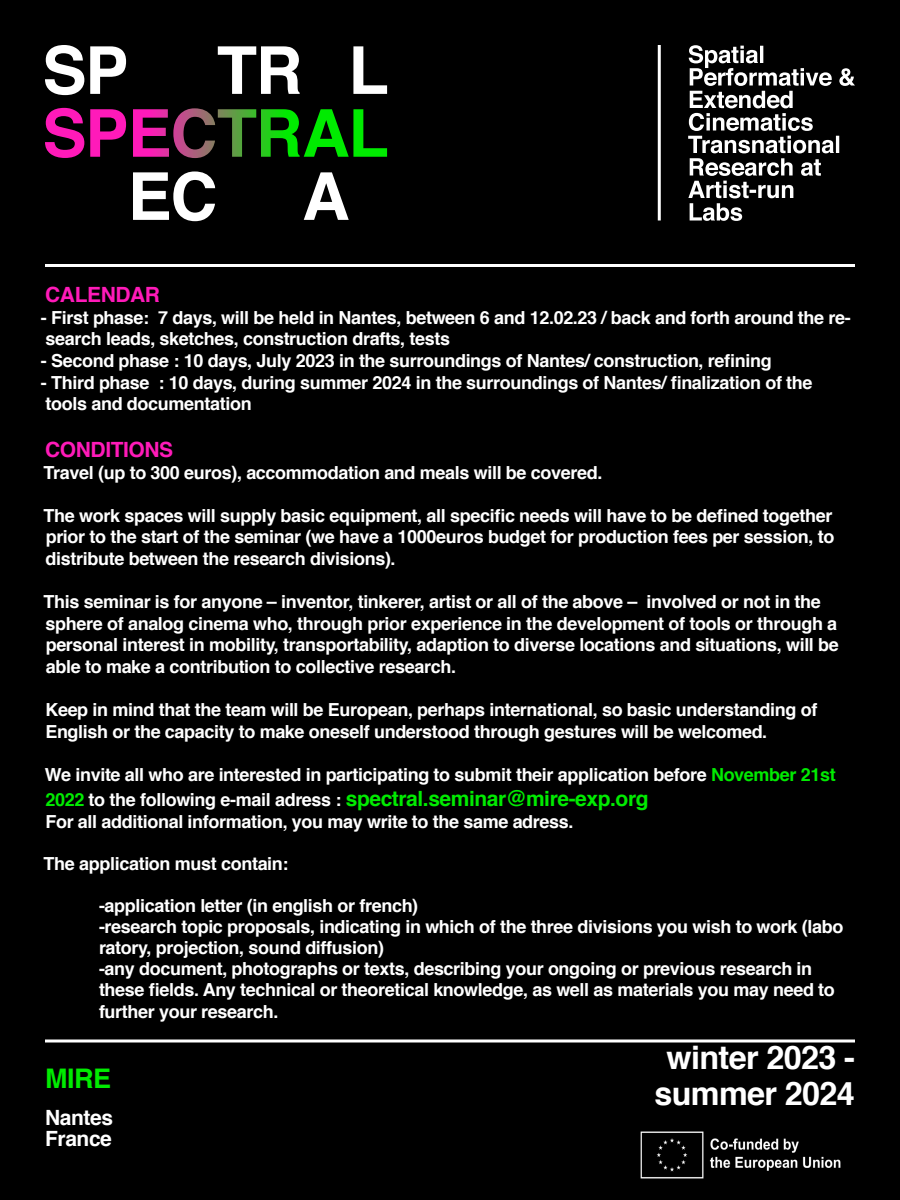
<style>
.page{position:relative;width:900px;height:1200px;background:#000}
.page>*{position:absolute;margin:0;border:0;box-sizing:border-box;transform-origin:0 0}
.t1{font:700 32.4px "Helvetica";letter-spacing:-.02em;color:#fff}
.t2{font:700 27px "Helvetica";color:#00eb00}
.t3{font:700 21px "Helvetica";letter-spacing:-.02em;color:#00eb00}
.t4{font:700 21px "Helvetica";letter-spacing:-.02em;color:#ff1ab9}
.t5{font:700 21px "Helvetica";letter-spacing:-.02em;color:#fff}
.t6{font:700 18px/21.6px "Helvetica";letter-spacing:-.02em;color:#fff}
.s1{color:#00eb00}
.s2{font-size:18px}
.s3{font-size:18px;color:#fff}
</style>
<div class="page">
<hr style="left:45px;top:264px;width:810px;height:3px;background:#fff">
<hr style="left:45px;top:1040px;width:810px;height:2px;background:#fff">
<svg style="left:688px;top:45px;width:167px;height:176px"></svg>
<hr style="left:658px;top:45px;width:3px;height:175px;background:#fff">
<svg style="left:133px;top:171px;width:216px;height:50px"></svg>
<svg style="left:45px;top:45px;width:342px;height:50px"></svg>
<svg style="left:45px;top:108px;width:342px;height:50px"></svg>
<img style="left:640px;top:1131px;width:201px;height:48px">
<p class="t4" style="left:45px;top:278px;width:116px">CALENDAR</p>
<p class="t6" style="left:41px;top:307px;width:811px">- First phase: 7 days, will be held in Nantes, between 6 and 12.02.23 / back and forth around the re&shy;search leads, sketches, construction drafts, tests</p>
<p class="t6" style="left:41px;top:350px;width:732px">- Second phase : 10 days, July 2023 in the surroundings of Nantes/ construction, refining</p>
<p class="t6" style="left:41px;top:372px;width:773px">- Third phase : 10 days, during summer 2024 in the surroundings of Nantes/ finalization of the tools and documentation</p>
<p class="t4" style="left:45px;top:433px;width:130px">CONDITIONS</p>
<p class="t6" style="left:44px;top:462px;width:560px">Travel (up to 300 euros), accommodation and meals will be covered.</p>
<p class="t6" style="left:44px;top:505px;width:792px;text-align:justify">The work spaces will supply basic equipment, all specific needs will have to be defined together prior to the start of the seminar (we have a 1000euros budget for production fees per session, to distribute between the research divisions).</p>
<p class="t6" style="left:44px;top:591px;width:797px">This seminar is for anyone – inventor, tinkerer, artist or all of the above – involved or not in the sphere of analog cinema who, through prior experience in the development of tools or through a personal interest in mobility, transportability, adaption to diverse locations and situations, will be able to make a contribution to collective research.</p>
<p class="t6" style="left:45px;top:699px;width:774px">Keep in mind that the team will be European, perhaps international, so basic understanding of<br>English or the capacity to make oneself understood through gestures will be welcomed.</p>
<p class="t6" style="left:45px;top:764px;width:792px">We invite all who are interested in participating to submit their application before <span class="s1">November 21st</span></p>
<p class="t3" style="left:45px;top:782px;width:605px"><span class="s2">2022</span> <span class="s3">to the following e-mail adress :</span> spectral.seminar@mire-exp.org</p>
<p class="t6" style="left:45px;top:811px;width:530px">For all additional information, you may write to the same adress.</p>
<p class="t6" style="left:44px;top:854px;width:246px">The application must contain:</p>
<p class="t6" style="left:99px;top:896px;width:321px">-application letter (in english or french)</p>
<p class="t6" style="left:99px;top:917px;width:746px;line-height:21px">-research topic proposals, indicating in which of the three divisions you wish to work (labo ratory, projection, sound diffusion)</p>
<p class="t6" style="left:99px;top:959px;width:737px">-any document, photographs or texts, describing your ongoing or previous research in these fields. Any technical or theoretical knowledge, as well as materials you may need to further your research.</p>
<p class="t1" style="left:666px;top:1032px;width:190px">winter 2023 -</p>
<p class="t1" style="left:654px;top:1067px;width:202px">summer 2024</p>
<p class="t2" style="left:45px;top:1057px;width:67px">MIRE</p>
<p class="t5" style="left:45px;top:1101px;width:69px">Nantes</p>
<p class="t5" style="left:45px;top:1122px;width:68px">France</p>
</div>
